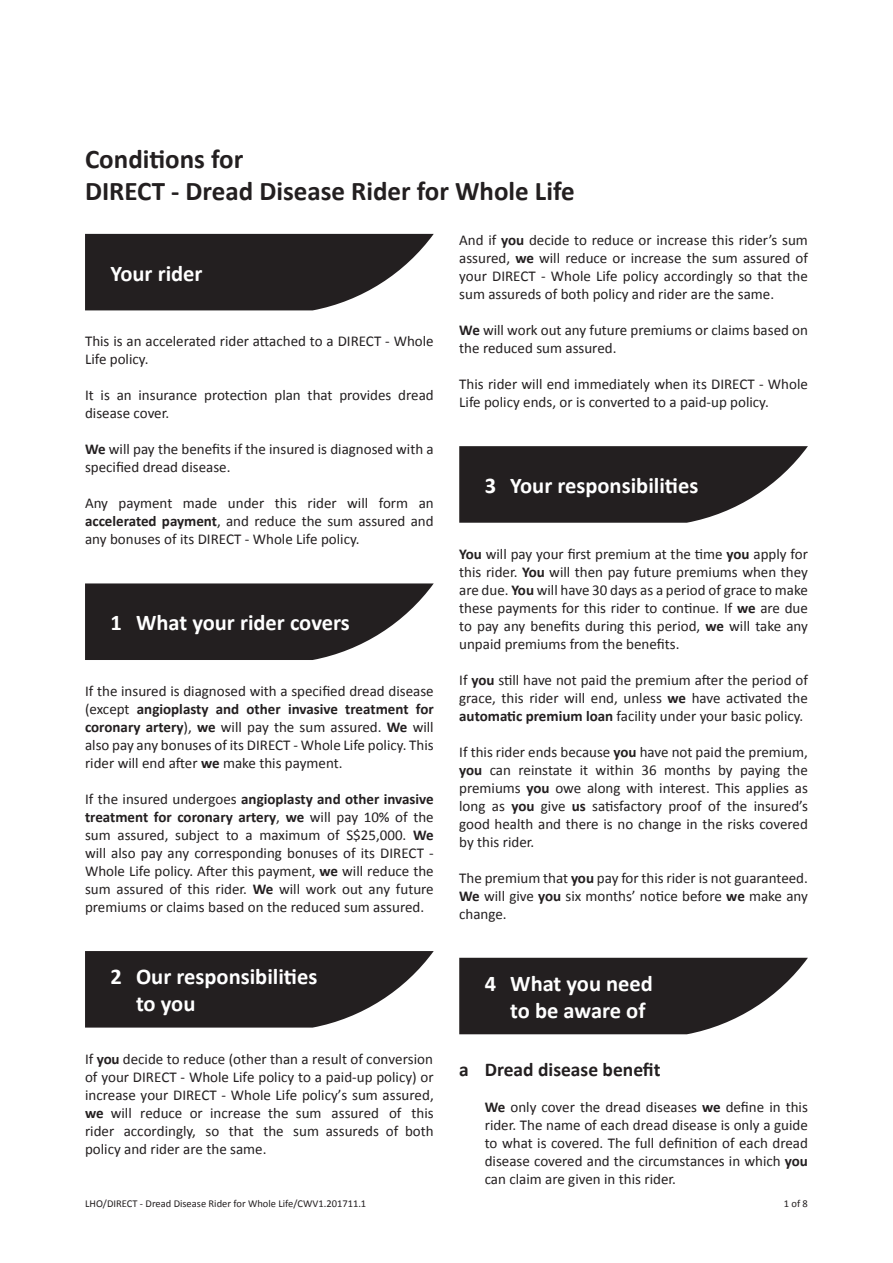
<style>
.page{position:relative;width:893px;height:1263px;background:#fff}
.page>*{position:absolute;margin:0;border:0;box-sizing:border-box;transform-origin:0 0}
.t1{font:700 27px/32.4px "Calibri";color:#231f20}
.t2{font:700 22.5px/27px "Calibri";color:#fff}
.t3{font:700 19.5px "Calibri";color:#231f20}
.t4{font:15px/18px "Calibri";color:#231f20;text-align:justify}
.t5{font:10.5px "Calibri";color:#231f20}
.s1{font-weight:700}
</style>
<div class="page">
<svg style="left:85px;top:234px;width:349px;height:76px;background:#3e3a3b"></svg>
<svg style="left:85px;top:583px;width:349px;height:77px;background:#3f3c3d"></svg>
<svg style="left:85px;top:951px;width:349px;height:76px;background:#3e3a3b"></svg>
<svg style="left:459px;top:446px;width:349px;height:77px;background:#3f3c3c"></svg>
<svg style="left:459px;top:958px;width:349px;height:76px;background:#3e3a3b"></svg>
<h1 class="t1" style="left:85px;top:143px;width:491px">Conditions for<br>DIRECT - Dread Disease Rider for Whole Life</h1>
<h2 class="t2" style="left:111px;top:260px;width:94px">Your rider</h2>
<p class="t4" style="left:85px;top:332px;width:350px">This is an accelerated rider attached to a DIRECT - Whole<br>Life policy.</p>
<p class="t4" style="left:85px;top:386px;width:350px">It is an insurance protection plan that provides dread disease cover.</p>
<p class="t4" style="left:85px;top:440px;width:350px"><span class="s1">We</span> will pay the benefits if the insured is diagnosed with a specified dread disease.</p>
<p class="t4" style="left:85px;top:494px;width:350px">Any payment made under this rider will form an <span class="s1">accelerated payment</span>, and reduce the sum assured and any bonuses of its DIRECT - Whole Life policy.</p>
<h2 class="t2" style="left:111px;top:609px;width:241px">1 What your rider covers</h2>
<p class="t4" style="left:85px;top:682px;width:350px">If the insured is diagnosed with a specified dread disease (except <span class="s1">angioplasty and other invasive treatment for coronary artery</span>), <span class="s1">we</span> will pay the sum assured. <span class="s1">We</span> will also pay any bonuses of its DIRECT - Whole Life policy. This rider will end after <span class="s1">we</span> make this payment.</p>
<p class="t4" style="left:85px;top:790px;width:350px">If the insured undergoes <span class="s1">angioplasty and other invasive treatment for coronary artery</span>, <span class="s1">we</span> will pay 10% of the sum assured, subject to a maximum of S$25,000. <span class="s1">We </span>will also pay any corresponding bonuses of its DIRECT - Whole Life policy. After this payment, <span class="s1">we</span> will reduce the sum assured of this rider. <span class="s1">We</span> will work out any future premiums or claims based on the reduced sum assured.</p>
<h2 class="t2" style="left:136px;top:963px;width:183px;text-indent:-26px">2 Our responsibilities to you</h2>
<p class="t4" style="left:85px;top:1050px;width:350px">If <span class="s1">you</span> decide to reduce (other than a result of conversion of your DIRECT - Whole Life policy to a paid-up policy) or increase your DIRECT - Whole Life policy’s sum assured, <span class="s1">we</span> will reduce or increase the sum assured of this rider accordingly, so that the sum assureds of both policy and rider are the same.</p>
<p class="t4" style="left:459px;top:231px;width:350px">And if <span class="s1">you</span> decide to reduce or increase this rider’s sum assured, <span class="s1">we</span> will reduce or increase the sum assured of your DIRECT - Whole Life policy accordingly so that the sum assureds of both policy and rider are the same.</p>
<p class="t4" style="left:459px;top:321px;width:350px"><span class="s1">We</span> will work out any future premiums or claims based on the reduced sum assured.</p>
<p class="t4" style="left:459px;top:375px;width:350px">This rider will end immediately when its DIRECT - Whole<br>Life policy ends, or is converted to a paid-up policy.</p>
<h2 class="t2" style="left:485px;top:472px;width:215px">3 Your responsibilities</h2>
<p class="t4" style="left:459px;top:545px;width:350px"><span class="s1">You</span> will pay your first premium at the time <span class="s1">you</span> apply for this rider. <span class="s1">You</span> will then pay future premiums when they are due. <span class="s1">You</span> will have 30 days as a period of grace to make these payments for this rider to continue. If <span class="s1">we</span> are due to pay any benefits during this period, <span class="s1">we</span> will take any unpaid premiums from the benefits.</p>
<p class="t4" style="left:459px;top:671px;width:350px">If <span class="s1">you</span> still have not paid the premium after the period of grace, this rider will end, unless <span class="s1">we</span> have activated the <span class="s1">automatic premium loan</span> facility under your basic policy.</p>
<p class="t4" style="left:459px;top:743px;width:350px">If this rider ends because <span class="s1">you</span> have not paid the premium, <span class="s1">you</span> can reinstate it within 36 months by paying the premiums <span class="s1">you</span> owe along with interest. This applies as long as <span class="s1">you</span> give <span class="s1">us</span> satisfactory proof of the insured’s good health and there is no change in the risks covered by this rider.</p>
<p class="t4" style="left:459px;top:869px;width:350px">The premium that <span class="s1">you</span> pay for this rider is not guaranteed.<br><span class="s1">We</span> will give <span class="s1">you</span> six months’ notice before <span class="s1">we</span> make any change.</p>
<h2 class="t2" style="left:510px;top:970px;width:144px;text-indent:-26px">4 What you need to be aware of</h2>
<h3 class="t3" style="left:459px;top:1057px;width:203px">a Dread disease benefit</h3>
<p class="t4" style="left:485px;top:1098px;width:325px"><span class="s1">We</span> only cover the dread diseases <span class="s1">we</span> define in this rider. The name of each dread disease is only a guide to what is covered. The full definition of each dread disease covered and the circumstances in which <span class="s1">you </span>can claim are given in this rider.</p>
<p class="t5" style="left:85px;top:1197px;width:283px">LHO/DIRECT - Dread Disease Rider for Whole Life/CWV1.201711.1</p>
<p class="t5" style="left:784px;top:1197px;width:26px">1 of 8</p>
</div>
